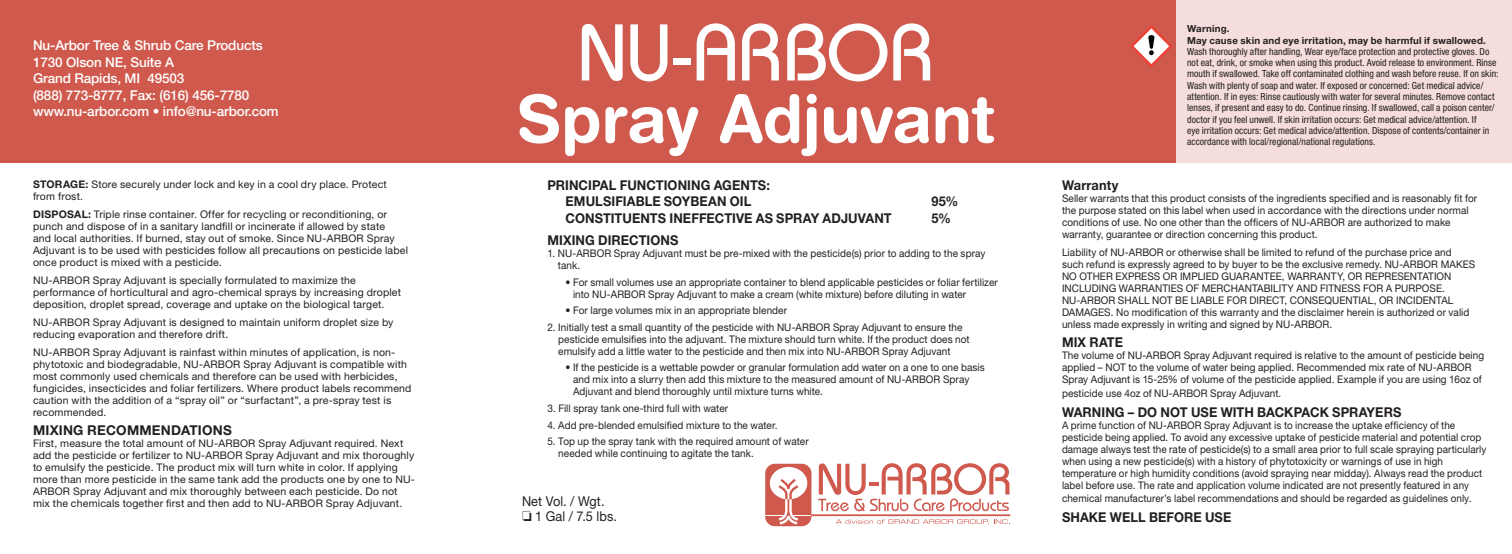
<style>
.page{position:relative;width:1512px;height:554px;background:#fff}
.page>*{position:absolute;margin:0;border:0;box-sizing:border-box;transform-origin:0 0}
.t1{font:700 66px "Helvetica Rounded";letter-spacing:-.01em;color:#fff}
.t2{font:700 13.5px/16.5px "Helvetica Neue LT Pro";letter-spacing:.005em;color:#231f20;text-align:center;scale:.95 1}
.t3{font:500 13.5px/16.5px "Helvetica Neue LT Pro";letter-spacing:-.01em;color:#fff}
.t4{font:13.5px "Helvetica Neue LT Pro";letter-spacing:.01em;color:#231f20;scale:.94 1}
.t5{font:700 13.5px "Helvetica Neue LT Pro";letter-spacing:.005em;color:#231f20}
.t6{font:10.5px/12px "Helvetica Neue LT Pro";letter-spacing:.01em;color:#231f20;scale:.95 1}
.t7{font:10.5px/12px "Helvetica Neue LT Pro";letter-spacing:.01em;color:#231f20}
.t8{font:10.5px/12px "Helvetica Neue LT Pro";letter-spacing:.01em;color:#231f20;scale:.94 1}
.t9{font:condensed 9.75px/11.2px "Helvetica Neue LT Pro";letter-spacing:.005em;color:#231f20}
.t10{font:700 9.75px/11.2px "Helvetica Neue LT Pro";letter-spacing:.02em;color:#231f20}
.s1{font-weight:700}
</style>
<div class="page">
<div style="left:765px;top:463px;width:46px;height:63px;background:#cf594d;border-radius:10px"></div>
<svg style="left:818px;top:463px;width:191px;height:48px"></svg>
<svg style="left:765px;top:467px;width:46px;height:59px"></svg>
<svg style="left:836px;top:519px;width:174px;height:5px"></svg>
<div style="left:0;top:0;width:1512px;height:162px;background:#cf594d"></div>
<svg style="left:582px;top:24px;width:41px;height:57px"></svg>
<svg style="left:630px;top:24px;width:37px;height:57px"></svg>
<div style="left:673px;top:58px;width:18px;height:6px;background:#fff"></div>
<svg style="left:697px;top:23px;width:38px;height:57px"></svg>
<svg style="left:742px;top:23px;width:37px;height:57px"></svg>
<svg style="left:787px;top:23px;width:143px;height:58px"></svg>
<div style="left:1177px;top:0;width:335px;height:162px;background:#f5dddb"></div>
<svg style="left:1130px;top:25px;width:42px;height:42px"></svg>
<p class="t3" style="left:33px;top:37px;width:247px">Nu-Arbor Tree &amp; Shrub Care Products<br>1730 Olson NE, Suite A<br>Grand Rapids, MI 49503<br>(888) 773-8777, Fax: (616) 456-7780 www.nu-arbor.com • info@nu-arbor.com</p>
<p class="t7" style="left:33px;top:178px;width:355px"><span class="s1">STORAGE:</span> Store securely under lock and key in a cool dry place. Protect from frost.</p>
<p class="t7" style="left:33px;top:208px;width:377px"><span class="s1">DISPOSAL:</span> Triple rinse container. Offer for recycling or reconditioning, or punch and dispose of in a sanitary landfill or incinerate if allowed by state<br>and local authorities. If burned, stay out of smoke. Since NU-ARBOR Spray Adjuvant is to be used with pesticides follow all precautions on pesticide label once product is mixed with a pesticide.</p>
<p class="t7" style="left:33px;top:274px;width:370px">NU-ARBOR Spray Adjuvant is specially formulated to maximize the performance of horticultural and agro-chemical sprays by increasing droplet deposition, droplet spread, coverage and uptake on the biological target.</p>
<p class="t7" style="left:33px;top:316px;width:362px">NU-ARBOR Spray Adjuvant is designed to maintain uniform droplet size by reducing evaporation and therefore drift.</p>
<p class="t7" style="left:33px;top:346px;width:380px">NU-ARBOR Spray Adjuvant is rainfast within minutes of application, is non&shy;phytotoxic and biodegradable, NU-ARBOR Spray Adjuvant is compatible with most commonly used chemicals and therefore can be used with herbicides, fungicides, insecticides and foliar fertilizers. Where product labels recommend caution with the addition of a “spray oil” or “surfactant”, a pre-spray test is recommended.</p>
<p class="t5" style="left:33px;top:422px;width:200px">MIXING RECOMMENDATIONS</p>
<p class="t7" style="left:33px;top:437px;width:384px">First, measure the total amount of NU-ARBOR Spray Adjuvant required. Next add the pesticide or fertilizer to NU-ARBOR Spray Adjuvant and mix thoroughly to emulsify the pesticide. The product mix will turn white in color. If applying more than more pesticide in the same tank add the products one by one to NU-ARBOR Spray Adjuvant and mix thoroughly between each pesticide. Do not mix the chemicals together first and then add to NU-ARBOR Spray Adjuvant.</p>
<h1 class="t1" style="left:517px;top:79px;width:480px">Spray Adjuvant</h1>
<p class="t2" style="left:548px;top:176px;width:236px">PRINCIPAL FUNCTIONING AGENTS:<br>EMULSIFIABLE SOYBEAN OIL</p>
<p class="t2" style="left:932px;top:193px;width:30px">95%</p>
<p class="t2" style="left:566px;top:209px;width:345px">CONSTITUENTS INEFFECTIVE AS SPRAY ADJUVANT</p>
<p class="t2" style="left:932px;top:209px;width:22px">5%</p>
<p class="t2" style="left:548px;top:232px;width:139px">MIXING DIRECTIONS</p>
<p class="t6" style="left:558px;top:247px;width:452px;text-indent:-10px">1. NU-ARBOR Spray Adjuvant must be pre-mixed with the pesticide(s) prior to adding to the spray tank.</p>
<p class="t6" style="left:573px;top:276px;width:449px;text-indent:-8px">• For small volumes use an appropriate container to blend applicable pesticides or foliar fertilizer into NU-ARBOR Spray Adjuvant to make a cream (white mixture) before diluting in water</p>
<p class="t6" style="left:565px;top:304px;width:235px">• For large volumes mix in an appropriate blender</p>
<p class="t6" style="left:558px;top:321px;width:435px;text-indent:-11px">2. Initially test a small quantity of the pesticide with NU-ARBOR Spray Adjuvant to ensure the pesticide emulsifies into the adjuvant. The mixture should turn white. If the product does not emulsify add a little water to the pesticide and then mix into NU-ARBOR Spray Adjuvant</p>
<p class="t6" style="left:573px;top:361px;width:435px;text-indent:-8px">• If the pesticide is a wettable powder or granular formulation add water on a one to one basis and mix into a slurry then add this mixture to the measured amount of NU-ARBOR Spray<br>Adjuvant and blend thoroughly until mixture turns white.</p>
<p class="t6" style="left:547px;top:402px;width:192px">3. Fill spray tank one-third full with water</p>
<p class="t6" style="left:547px;top:418px;width:244px">4. Add pre-blended emulsified mixture to the water.</p>
<p class="t6" style="left:558px;top:435px;width:265px;text-indent:-11px">5. Top up the spray tank with the required amount of water needed while continuing to agitate the tank.</p>
<p class="t4" style="left:522px;top:492px;width:89px">Net Vol. / Wgt.</p>
<p class="t4" style="left:522px;top:507px;width:103px">□ 1 Gal / 7.5 lbs.</p>
<p class="t10" style="left:1187px;top:23px;width:300px">Warning.<br>May cause skin and eye irritation, may be harmful if swallowed.</p>
<p class="t9" style="left:1187px;top:46px;width:313px">Wash thoroughly after handling, Wear eye/face protection and protective gloves. Do not eat, drink, or smoke when using this product. Avoid release to environment. Rinse mouth if swallowed. Take off contaminated clothing and wash before reuse. If on skin:<br>Wash with plenty of soap and water. If exposed or concerned: Get medical advice/ attention. If in eyes: Rinse cautiously with water for several minutes. Remove contact lenses, if present and easy to do. Continue rinsing. If swallowed, call a poison center/ doctor if you feel unwell. If skin irritation occurs: Get medical advice/attention. If<br>eye irritation occurs: Get medical advice/attention. Dispose of contents/container in accordance with local/regional/national regulations.</p>
<p class="t2" style="left:1062px;top:176px;width:61px">Warranty</p>
<p class="t6" style="left:1062px;top:192px;width:439px">Seller warrants that this product consists of the ingredients specified and is reasonably fit for the purpose stated on this label when used in accordance with the directions under normal conditions of use. No one other than the officers of NU-ARBOR are authorized to make warranty, guarantee or direction concerning this product.</p>
<p class="t6" style="left:1062px;top:246px;width:437px">Liability of NU-ARBOR or otherwise shall be limited to refund of the purchase price and such refund is expressly agreed to by buyer to be the exclusive remedy. NU-ARBOR MAKES NO OTHER EXPRESS OR IMPLIED GUARANTEE, WARRANTY, OR REPRESENTATION INCLUDING WARRANTIES OF MERCHANTABILITY AND FITNESS FOR A PURPOSE.<br>NU-ARBOR SHALL NOT BE LIABLE FOR DIRECT, CONSEQUENTIAL, OR INCIDENTAL DAMAGES. No modification of this warranty and the disclaimer herein is authorized or valid unless made expressly in writing and signed by NU-ARBOR.</p>
<p class="t2" style="left:1062px;top:334px;width:66px">MIX RATE</p>
<p class="t6" style="left:1062px;top:349px;width:446px">The volume of NU-ARBOR Spray Adjuvant required is relative to the amount of pesticide being applied – NOT to the volume of water being applied. Recommended mix rate of NU-ARBOR<br>Spray Adjuvant is 15-25% of volume of the pesticide applied. Example if you are using 16oz of</p>
<p class="t6" style="left:1062px;top:387px;width:232px">pesticide use 4oz of NU-ARBOR Spray Adjuvant.</p>
<p class="t2" style="left:1062px;top:403px;width:359px">WARNING – DO NOT USE WITH BACKPACK SPRAYERS</p>
<p class="t8" style="left:1062px;top:418px;width:453px">A prime function of NU-ARBOR Spray Adjuvant is to increase the uptake efficiency of the pesticide being applied. To avoid any excessive uptake of pesticide material and potential crop damage always test the rate of pesticide(s) to a small area prior to full scale spraying particularly when using a new pesticide(s) with a history of phytotoxicity or warnings of use in high temperature or high humidity conditions (avoid spraying near midday). Always read the product label before use. The rate and application volume indicated are not presently featured in any</p>
<p class="t8" style="left:1062px;top:492px;width:437px">chemical manufacturer’s label recommendations and should be regarded as guidelines only.</p>
<p class="t2" style="left:1062px;top:508px;width:180px">SHAKE WELL BEFORE USE</p>
</div>
